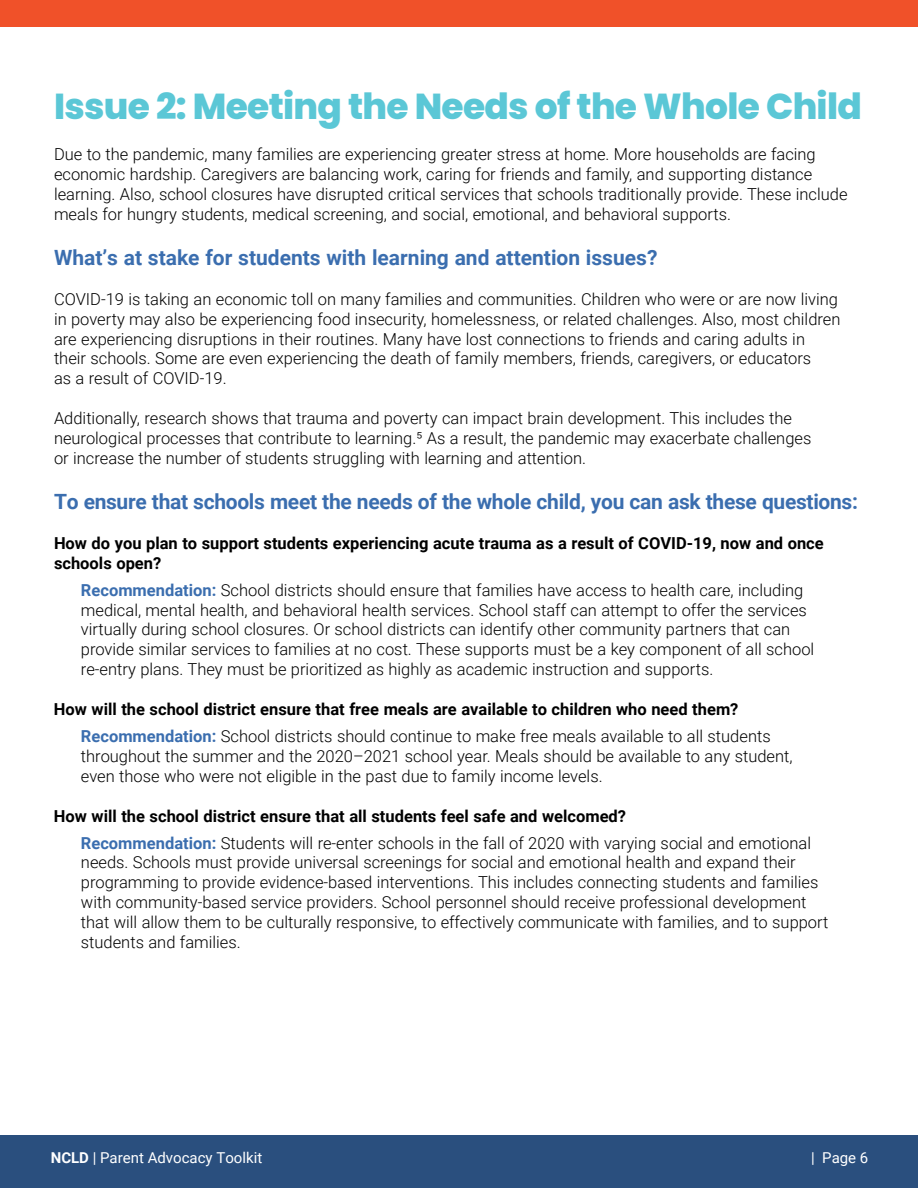
<style>
.page{position:relative;width:918px;height:1188px;background:#fff}
.page>*{position:absolute;margin:0;border:0;box-sizing:border-box;transform-origin:0 0}
.t1{font:800 36px "Poppins";letter-spacing:-.02em;color:#5bc7d6}
.t2{font:700 21px "Roboto";letter-spacing:-.015em;color:#3b6eaf}
.t3{font:300 16.5px/20px "Roboto";color:#000}
.t4{font:700 16.5px/20px "Roboto";color:#000}
.t5{font:15px "Roboto";color:#fff}
.s1{font-weight:700;color:#3b6eaf}
.s2{color:#3b6eaf}
.s3{font-weight:300}
.s4{font-weight:700}
</style>
<div class="page">
<div style="left:0;top:0;width:918px;height:27px;background:#f05129"></div>
<div style="left:0;top:1135px;width:918px;height:53px;background:#2a4f7e"></div>
<h1 class="t1" style="left:54px;top:85px;width:809px">Issue 2: Meeting the Needs of the Whole Child</h1>
<p class="t3" style="left:54px;top:144px;width:795px">Due to the pandemic, many families are experiencing greater stress at home. More households are facing economic hardship. Caregivers are balancing work, caring for friends and family, and supporting distance learning. Also, school closures have disrupted critical services that schools traditionally provide. These include meals for hungry students, medical screening, and social, emotional, and behavioral supports.</p>
<p class="t2" style="left:54px;top:243px;width:605px">What’s at stake for students with learning and attention issues?</p>
<p class="t3" style="left:54px;top:288px;width:788px">COVID-19 is taking an economic toll on many families and communities. Children who were or are now living in poverty may also be experiencing food insecurity, homelessness, or related challenges. Also, most children are experiencing disruptions in their routines. Many have lost connections to friends and caring adults in their schools. Some are even experiencing the death of family members, friends, caregivers, or educators<br>as a result of COVID-19.</p>
<p class="t3" style="left:54px;top:408px;width:759px">Additionally, research shows that trauma and poverty can impact brain development. This includes the neurological processes that contribute to learning.5 As a result, the pandemic may exacerbate challenges or increase the number of students struggling with learning and attention.</p>
<p class="t2" style="left:54px;top:487px;width:805px">To ensure that schools meet the needs of the whole child, you can ask these questions:</p>
<p class="t4" style="left:54px;top:532px;width:771px">How do you plan to support students experiencing acute trauma as a result of COVID-19, now and once schools open?</p>
<p class="t3" style="left:81px;top:579px;width:735px"><span class="s1">Recommendation:</span> School districts should ensure that families have access to health care, including medical, mental health, and behavioral health services. School staff can attempt to offer the services virtually during school closures. Or school districts can identify other community partners that can provide similar services to families at no cost. These supports must be a key component of all school re-entry plans. They must be prioritized as highly as academic instruction and supports.</p>
<p class="t4" style="left:81px;top:695px;width:691px;line-height:27px;text-indent:-27px">How will the school district ensure that free meals are available to children who need them?<br><span class="s2">Recommendation:</span> <span class="s3">School districts should continue to make free meals available to all students</span></p>
<p class="t3" style="left:81px;top:745px;width:713px">throughout the summer and the 2020–2021 school year. Meals should be available to any student, even those who were not eligible in the past due to family income levels.</p>
<p class="t3" style="left:81px;top:802px;width:732px;line-height:27px;text-indent:-27px"><span class="s4">How will the school district ensure that all students feel safe and welcomed?<br></span><span class="s1">Recommendation:</span> Students will re-enter schools in the fall of 2020 with varying social and emotional</p>
<p class="t3" style="left:81px;top:852px;width:749px">needs. Schools must provide universal screenings for social and emotional health and expand their programming to provide evidence-based interventions. This includes connecting students and families with community-based service providers. School personnel should receive professional development that will allow them to be culturally responsive, to effectively communicate with families, and to support students and families.</p>
<p class="t5" style="left:51px;top:1147px;width:213px"><span class="s4">NCLD</span> | Parent Advocacy Toolkit</p>
<p class="t5" style="left:811px;top:1147px;width:59px">| Page 6</p>
</div>
